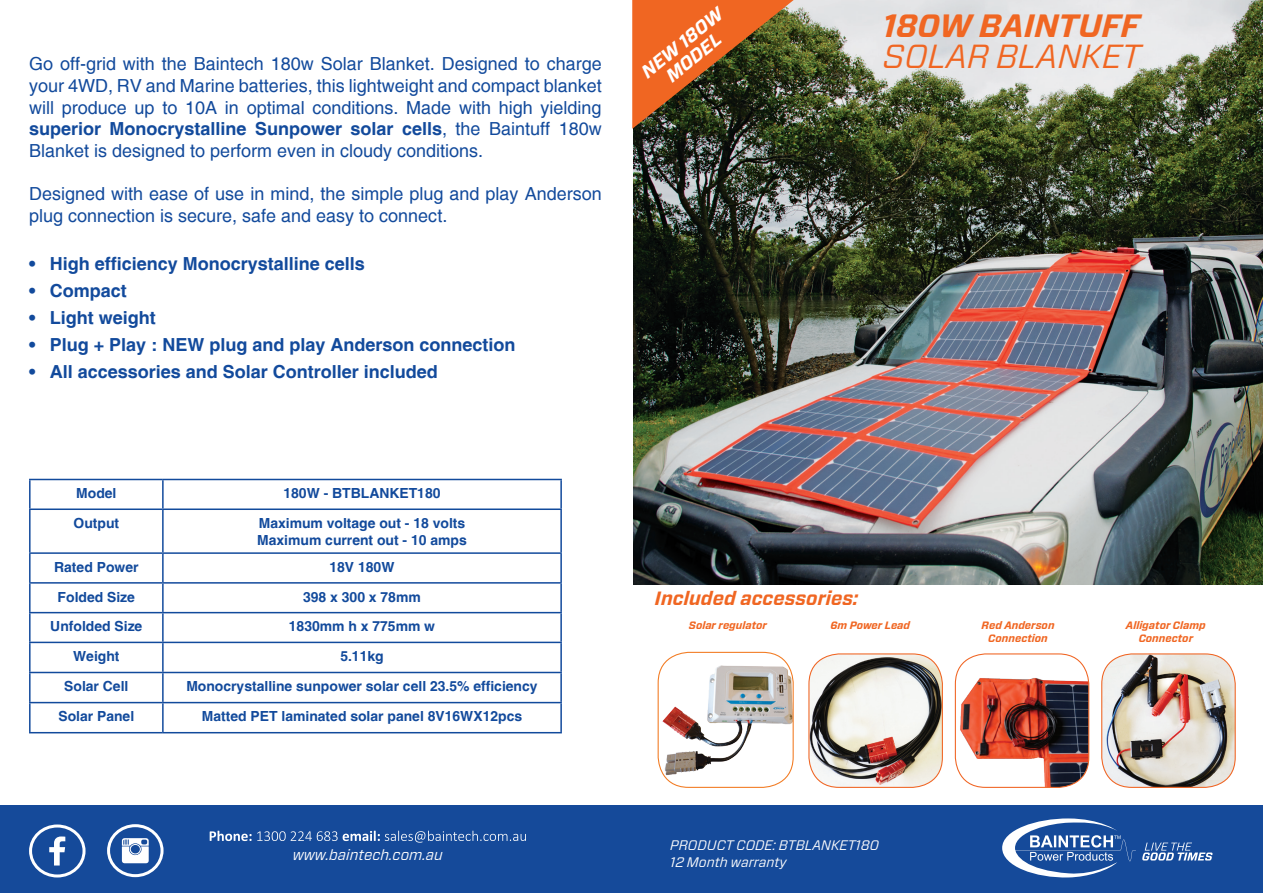
<style>
.page{position:relative;width:1263px;height:893px;background:#fff}
.page>*{position:absolute;margin:0;border:0;box-sizing:border-box;transform-origin:0 0}
.t1{font:italic 33.3px "Forza";color:#f06622}
.t2{font:italic 700 32.25px "Forza";color:#f06622}
.t3{font:italic 700 19.2px "Forza";color:#f06622}
.t4{font:italic 700 18.45px "Forza";color:#fff}
.t5{font:18px/21.6px "Helvetica";color:#124a9c;text-align:justify}
.t6{font:700 18px "Helvetica";color:#124a9c}
.t7{font:italic 15px "Forza";color:#fff}
.t8{font:700 13.95px "Helvetica";color:#124a9c}
.t9{font:italic 13.8px "Forza";color:#fff}
.t10{font:italic 700 10.65px "Forza";color:#f06622}
.s1{font-weight:700}
</style>
<div class="page">
<div style="left:0;top:805px;width:1263px;height:88px;background:#154a9a"></div>
<hr style="left:29px;top:479px;width:134px;height:1px;background:#124a9c">
<hr style="left:29px;top:480px;width:2px;height:28px;background:#124a9c">
<hr style="left:163px;top:479px;width:399px;height:1px;background:#124a9c">
<hr style="left:162px;top:480px;width:2px;height:28px;background:#124a9c">
<hr style="left:560px;top:480px;width:2px;height:28px;background:#124a9c">
<hr style="left:29px;top:508px;width:134px;height:2px;background:#124a9c">
<hr style="left:29px;top:510px;width:2px;height:42px;background:#124a9c">
<hr style="left:163px;top:508px;width:399px;height:2px;background:#124a9c">
<hr style="left:162px;top:510px;width:2px;height:42px;background:#124a9c">
<hr style="left:560px;top:510px;width:2px;height:42px;background:#124a9c">
<hr style="left:29px;top:552px;width:134px;height:2px;background:#124a9c">
<hr style="left:29px;top:554px;width:2px;height:28px;background:#124a9c">
<hr style="left:163px;top:552px;width:399px;height:2px;background:#124a9c">
<hr style="left:162px;top:554px;width:2px;height:28px;background:#124a9c">
<hr style="left:560px;top:554px;width:2px;height:28px;background:#124a9c">
<hr style="left:29px;top:582px;width:134px;height:2px;background:#124a9c">
<hr style="left:29px;top:584px;width:2px;height:28px;background:#124a9c">
<hr style="left:163px;top:582px;width:399px;height:2px;background:#124a9c">
<hr style="left:162px;top:584px;width:2px;height:28px;background:#124a9c">
<hr style="left:560px;top:584px;width:2px;height:28px;background:#124a9c">
<hr style="left:29px;top:612px;width:134px;height:1px;background:#124a9c">
<hr style="left:29px;top:613px;width:2px;height:29px;background:#124a9c">
<hr style="left:163px;top:612px;width:399px;height:1px;background:#124a9c">
<hr style="left:162px;top:613px;width:2px;height:29px;background:#124a9c">
<hr style="left:560px;top:613px;width:2px;height:29px;background:#124a9c">
<hr style="left:29px;top:642px;width:134px;height:1px;background:#124a9c">
<hr style="left:29px;top:643px;width:2px;height:29px;background:#124a9c">
<hr style="left:163px;top:642px;width:399px;height:1px;background:#124a9c">
<hr style="left:162px;top:643px;width:2px;height:29px;background:#124a9c">
<hr style="left:560px;top:643px;width:2px;height:29px;background:#124a9c">
<hr style="left:29px;top:672px;width:134px;height:1px;background:#124a9c">
<hr style="left:29px;top:673px;width:2px;height:29px;background:#124a9c">
<hr style="left:163px;top:672px;width:399px;height:1px;background:#124a9c">
<hr style="left:162px;top:673px;width:2px;height:29px;background:#124a9c">
<hr style="left:560px;top:673px;width:2px;height:29px;background:#124a9c">
<hr style="left:29px;top:702px;width:134px;height:1px;background:#124a9c">
<hr style="left:29px;top:703px;width:2px;height:29px;background:#124a9c">
<hr style="left:163px;top:702px;width:399px;height:1px;background:#124a9c">
<hr style="left:162px;top:703px;width:2px;height:29px;background:#124a9c">
<hr style="left:560px;top:703px;width:2px;height:29px;background:#124a9c">
<hr style="left:29px;top:732px;width:134px;height:1px;background:#124a9c">
<hr style="left:163px;top:732px;width:399px;height:1px;background:#124a9c">
<img style="left:633px;top:0;width:630px;height:585px">
<img style="left:958px;top:668px;width:131px;height:119px">
<div style="left:955px;top:653px;width:134px;height:135px;border:1px solid #f06422;border-radius:30px"></div>
<img style="left:809px;top:654px;width:133px;height:133px">
<div style="left:808px;top:653px;width:135px;height:135px;border:1px solid #f06422;border-radius:30px"></div>
<img style="left:1102px;top:654px;width:133px;height:133px">
<div style="left:1101px;top:653px;width:135px;height:135px;border:1px solid #f06422;border-radius:30px"></div>
<img style="left:632px;top:0;width:162px;height:129px">
<svg style="left:109px;top:826px;width:53px;height:50px"></svg>
<div style="left:107px;top:824px;width:57px;height:53px;border:3px solid #fff;border-radius:50%"></div>
<svg style="left:122px;top:838px;width:27px;height:25px"></svg>
<div style="left:29px;top:824px;width:57px;height:53px;border:3px solid #fff;border-radius:50%"></div>
<svg style="left:49px;top:836px;width:16px;height:29px"></svg>
<svg style="left:1002px;top:818px;width:134px;height:59px"></svg>
<svg style="left:1142px;top:843px;width:70px;height:17px"></svg>
<svg style="left:210px;top:831px;width:316px;height:12px"></svg>
<img style="left:659px;top:656px;width:134px;height:124px">
<div style="left:658px;top:652px;width:136px;height:136px;border:1px solid #f27b22;border-radius:31px"></div>
<p class="t5" style="left:29px;top:53px;width:574px">Go off-grid with the Baintech 180w Solar Blanket. Designed to charge your 4WD, RV and Marine batteries, this lightweight and compact blanket will produce up to 10A in optimal conditions. Made with high yielding <span class="s1">superior Monocrystalline Sunpower solar cells</span>, the Baintuff 180w Blanket is designed to perform even in cloudy conditions.</p>
<p class="t5" style="left:29px;top:183px;width:574px">Designed with ease of use in mind, the simple plug and play Anderson plug connection is secure, safe and easy to connect.</p>
<p class="t6" style="left:29px;top:253px;width:337px">• High efficiency Monocrystalline cells</p>
<p class="t6" style="left:29px;top:280px;width:99px">• Compact</p>
<p class="t6" style="left:29px;top:307px;width:128px">• Light weight</p>
<p class="t6" style="left:29px;top:334px;width:488px">• Plug + Play : NEW plug and play Anderson connection</p>
<p class="t6" style="left:29px;top:361px;width:410px">• All accessories and Solar Controller included</p>
<p class="t4" style="left:636px;top:64px;width:100px;rotate:-39deg">NEW 180W</p>
<p class="t4" style="left:660px;top:68px;width:67px;rotate:-39deg">MODEL</p>
<p class="t2" style="left:883px;top:4px;width:259px">180W BAINTUFF</p>
<p class="t1" style="left:883px;top:34px;width:259px">SOLAR BLANKET</p>
<p class="t8" style="left:76px;top:485px;width:42px">Model</p>
<p class="t8" style="left:283px;top:485px;width:158px">180W - BTBLANKET180</p>
<p class="t8" style="left:74px;top:514px;width:47px">Output</p>
<p class="t8" style="left:259px;top:514px;width:208px">Maximum voltage out - 18 volts</p>
<p class="t8" style="left:257px;top:531px;width:211px">Maximum current out - 10 amps</p>
<p class="t8" style="left:54px;top:558px;width:86px">Rated Power</p>
<p class="t8" style="left:329px;top:558px;width:66px">18V 180W</p>
<p class="t8" style="left:58px;top:588px;width:79px">Folded Size</p>
<p class="t8" style="left:303px;top:588px;width:119px">398 x 300 x 78mm</p>
<p class="t8" style="left:50px;top:618px;width:94px">Unfolded Size</p>
<p class="t8" style="left:289px;top:618px;width:148px">1830mm h x 775mm w</p>
<p class="t8" style="left:73px;top:648px;width:48px">Weight</p>
<p class="t8" style="left:340px;top:648px;width:45px">5.11kg</p>
<p class="t8" style="left:64px;top:678px;width:66px">Solar Cell</p>
<p class="t8" style="left:186px;top:678px;width:353px">Monocrystalline sunpower solar cell 23.5% efficiency</p>
<p class="t8" style="left:58px;top:708px;width:77px">Solar Panel</p>
<p class="t8" style="left:202px;top:708px;width:322px">Matted PET laminated solar panel 8V16WX12pcs</p>
<p class="t3" style="left:655px;top:585px;width:205px">Included accessories:</p>
<p class="t10" style="left:689px;top:618px;width:80px">Solar regulator</p>
<p class="t10" style="left:830px;top:618px;width:81px">6m Power Lead</p>
<p class="t10" style="left:981px;top:618px;width:75px">Red Anderson</p>
<p class="t10" style="left:988px;top:631px;width:61px">Connection</p>
<p class="t10" style="left:1126px;top:618px;width:81px">Alligator Clamp</p>
<p class="t10" style="left:1139px;top:631px;width:56px">Connector</p>
<p class="t7" style="left:293px;top:844px;width:152px">www.baintech.com.au</p>
<p class="t9" style="left:670px;top:836px;width:210px">PRODUCT CODE: BTBLANKET180</p>
<p class="t9" style="left:670px;top:852px;width:118px">12 Month warranty</p>
</div>
